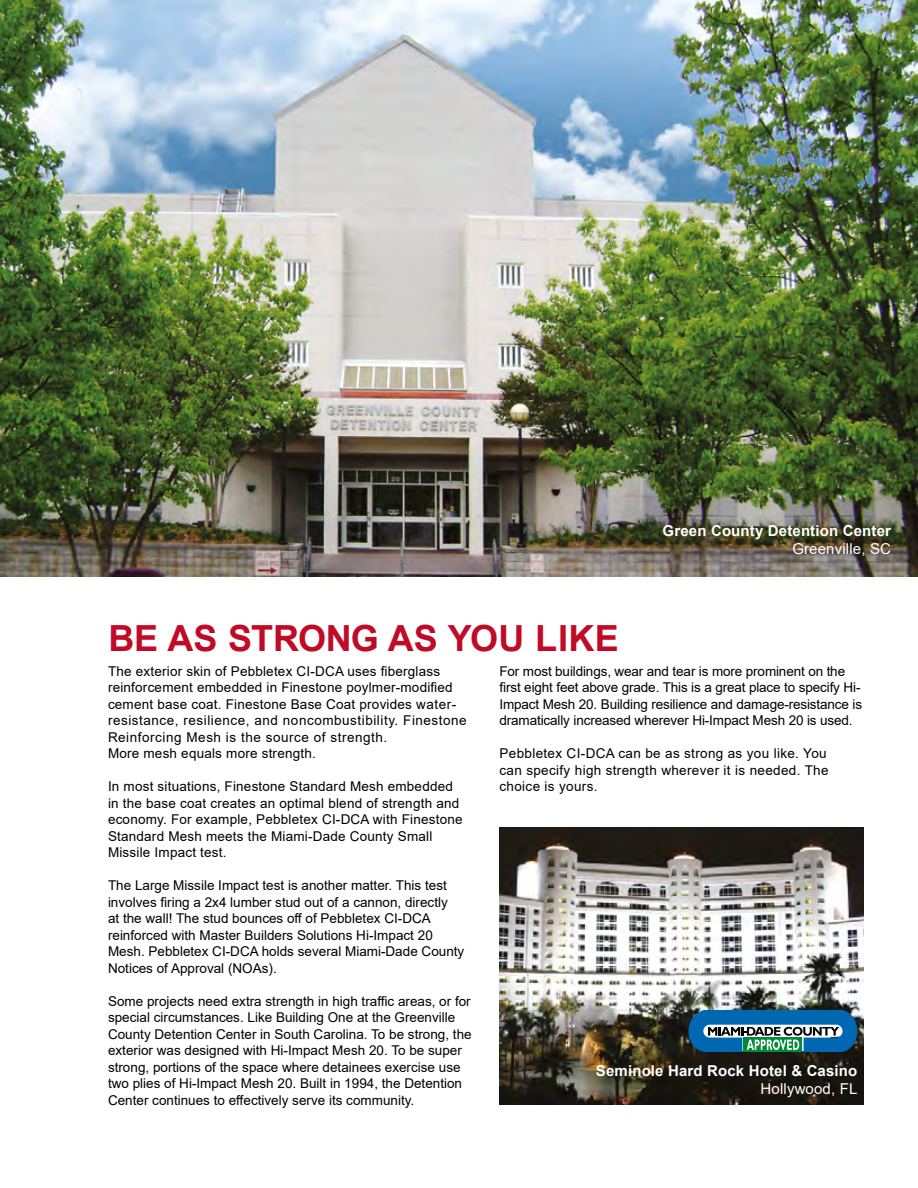
<style>
.page{position:relative;width:918px;height:1188px;background:#fff}
.page>*{position:absolute;margin:0;border:0;box-sizing:border-box;transform-origin:0 0}
.t1{font:700 36px "Arial";color:#c10a25}
.t2{font:700 15px "Arial";letter-spacing:.01em;color:#fff}
.t3{font:15px "Arial";letter-spacing:.01em;color:#fff}
.t4{font:13.5px/16.5px "Arial";color:#000}
.t5{font:13.5px/16.5px "Arial";letter-spacing:.025em;color:#000}
</style>
<div class="page">
<img style="left:0;top:0;width:918px;height:576px">
<img style="left:500px;top:827px;width:364px;height:278px">
<svg style="left:688px;top:1010px;width:169px;height:42px;background:#357da1"></svg>
<h1 class="t1" style="left:109px;top:613px;width:512px">BE AS STRONG AS YOU LIKE</h1>
<p class="t2" style="left:663px;top:520px;width:230px">Green County Detention Center</p>
<p class="t3" style="left:792px;top:538px;width:100px">Greenville, SC</p>
<p class="t4" style="left:108px;top:663px;width:360px">The exterior skin of Pebbletex CI-DCA uses fiberglass reinforcement embedded in Finestone poylmer-modified cement base coat. Finestone Base Coat provides water&shy;resistance, resilience, and noncombustibility. Finestone Reinforcing Mesh is the source of strength.<br>More mesh equals more strength.</p>
<p class="t4" style="left:108px;top:778px;width:356px">In most situations, Finestone Standard Mesh embedded in the base coat creates an optimal blend of strength and economy. For example, Pebbletex CI-DCA with Finestone Standard Mesh meets the Miami-Dade County Small Missile Impact test.</p>
<p class="t4" style="left:108px;top:877px;width:358px">The Large Missile Impact test is another matter. This test involves firing a 2x4 lumber stud out of a cannon, directly<br>at the wall! The stud bounces off of Pebbletex CI-DCA reinforced with Master Builders Solutions Hi-Impact 20<br>Mesh. Pebbletex CI-DCA holds several Miami-Dade County Notices of Approval (NOAs).</p>
<p class="t4" style="left:108px;top:993px;width:365px">Some projects need extra strength in high traffic areas, or for special circumstances. Like Building One at the Greenville County Detention Center in South Carolina. To be strong, the exterior was designed with Hi-Impact Mesh 20. To be super strong, portions of the space where detainees exercise use two plies of Hi-Impact Mesh 20. Built in 1994, the Detention Center continues to effectively serve its community.</p>
<p class="t4" style="left:500px;top:663px;width:364px">For most buildings, wear and tear is more prominent on the first eight feet above grade. This is a great place to specify Hi-Impact Mesh 20. Building resilience and damage-resistance is dramatically increased wherever Hi-Impact Mesh 20 is used.</p>
<p class="t5" style="left:500px;top:745px;width:331px">Pebbletex CI-DCA can be as strong as you like. You can specify high strength wherever it is needed. The choice is yours.</p>
<p class="t2" style="left:596px;top:1060px;width:263px">Seminole Hard Rock Hotel &amp; Casino</p>
<p class="t3" style="left:761px;top:1079px;width:98px">Hollywood, FL</p>
</div>
